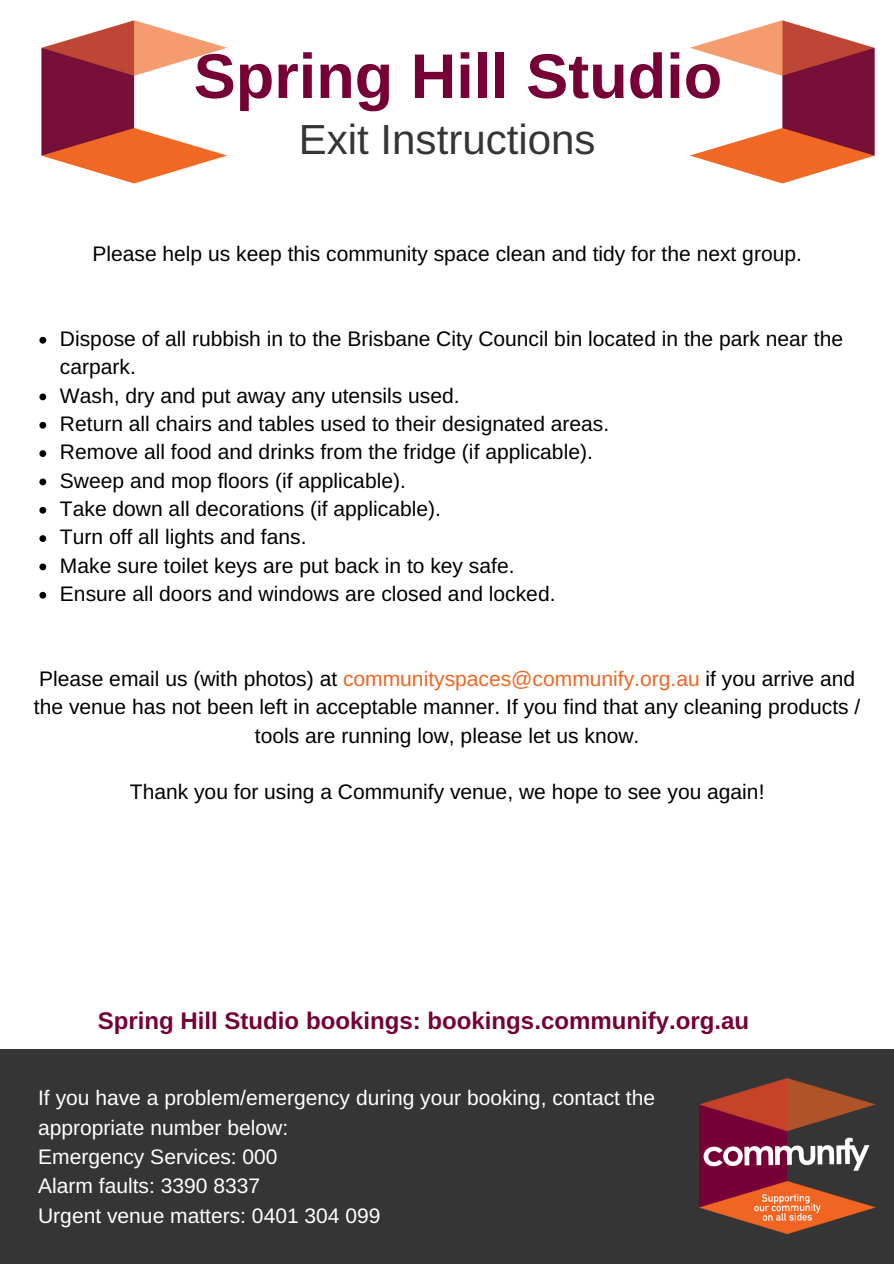
<style>
.page{position:relative;width:894px;height:1264px;background:#fff}
.page>*{position:absolute;margin:0;border:0;box-sizing:border-box;transform-origin:0 0}
.t1{font:700 63px "Arimo";color:#760036}
.t2{font:42px "Arimo";color:#353535}
.t3{font:700 24px "Arimo";color:#760036}
.t4{font:21px/28.3px "Arimo";color:#000}
.t5{font:21px/29.2px "Arimo";color:#fff}
.s1{color:#f16522}
</style>
<div class="page">
<div style="left:0;top:1049px;width:893px;height:214px;background:#353535"></div>
<img style="left:698px;top:1078px;width:178px;height:157px">
<svg style="left:39px;top:337px;width:7px;height:6px"></svg>
<svg style="left:39px;top:393px;width:7px;height:7px"></svg>
<svg style="left:39px;top:422px;width:7px;height:6px"></svg>
<svg style="left:39px;top:450px;width:7px;height:7px"></svg>
<svg style="left:39px;top:478px;width:7px;height:7px"></svg>
<svg style="left:39px;top:507px;width:7px;height:6px"></svg>
<svg style="left:39px;top:535px;width:7px;height:7px"></svg>
<svg style="left:39px;top:563px;width:7px;height:7px"></svg>
<svg style="left:39px;top:592px;width:7px;height:6px"></svg>
<img style="left:41px;top:20px;width:186px;height:164px">
<img style="left:690px;top:20px;width:185px;height:164px">
<h1 class="t1" style="left:194px;top:41px;width:530px">Spring Hill Studio</h1>
<h2 class="t2" style="left:299px;top:115px;width:298px">Exit Instructions</h2>
<p class="t4" style="left:92px;top:239px;width:710px">Please help us keep this community space clean and tidy for the next group.</p>
<p class="t4" style="left:60px;top:324px;width:784px">Dispose of all rubbish in to the Brisbane City Council bin located in the park near the carpark.<br>Wash, dry and put away any utensils used.<br>Return all chairs and tables used to their designated areas.<br>Remove all food and drinks from the fridge (if applicable).<br>Sweep and mop floors (if applicable).<br>Take down all decorations (if applicable).<br>Turn off all lights and fans.<br>Make sure toilet keys are put back in to key safe.<br>Ensure all doors and windows are closed and locked.</p>
<p class="t4" style="left:34px;top:664px;width:827px;text-align:center">Please email us (with photos) at <span class="s1">communityspaces@communify.org.au</span> if you arrive and the venue has not been left in acceptable manner. If you find that any cleaning products / tools are running low, please let us know.</p>
<p class="t4" style="left:130px;top:777px;width:636px">Thank you for using a Communify venue, we hope to see you again!</p>
<p class="t3" style="left:98px;top:1007px;width:653px">Spring Hill Studio bookings: bookings.communify.org.au</p>
<p class="t5" style="left:38px;top:1083px;width:618px">If you have a problem/emergency during your booking, contact the appropriate number below:<br>Emergency Services: 000<br>Alarm faults: 3390 8337<br>Urgent venue matters: 0401 304 099</p>
</div>
